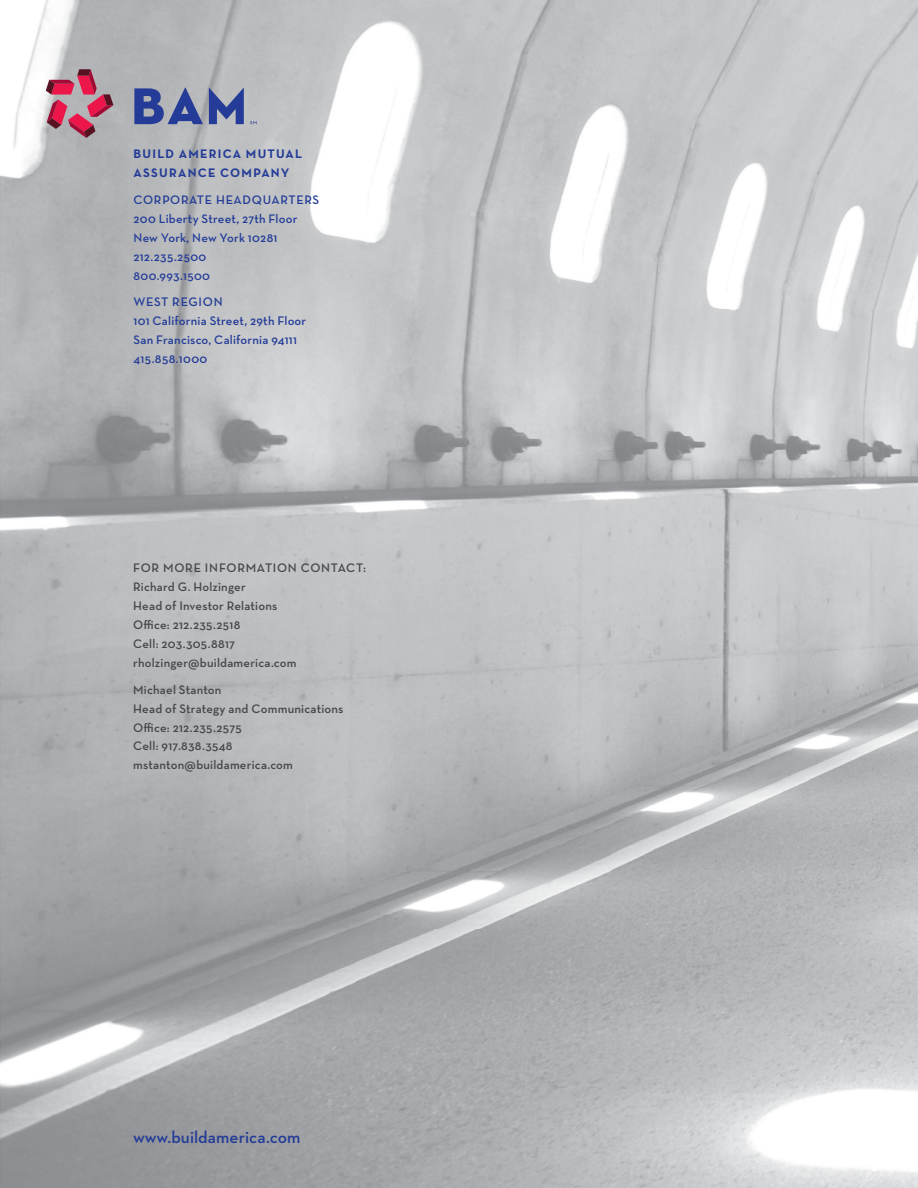
<style>
.page{position:relative;width:918px;height:1188px;background:#fff}
.page>*{position:absolute;margin:0;border:0;box-sizing:border-box;transform-origin:0 0}
.t1{font:600 17.25px "Neutraface Text";color:#243c97}
.t2{font:600 12.6px/18.9px "Neutraface Text";letter-spacing:.015em;color:#454647}
.t3{font:600 12.6px/18.9px "Neutraface Text";letter-spacing:.02em;color:#243c97}
.t4{font:700 12.6px/18.9px "Neutraface Text";letter-spacing:.095em;color:#243c97}
</style>
<div class="page">
<img style="left:0;top:0;width:918px;height:1188px">
<svg style="left:134px;top:87px;width:110px;height:37px;background:#6876a7"></svg>
<svg style="left:46px;top:69px;width:67px;height:69px;background:#b97789"></svg>
<svg style="left:250px;top:121px;width:7px;height:3px"></svg>
<p class="t4" style="left:134px;top:144px;width:170px">BUILD AMERICA MUTUAL<br>ASSURANCE COMPANY</p>
<p class="t3" style="left:134px;top:190px;width:187px">CORPORATE HEADQUARTERS<br>200 Liberty Street, 27th Floor<br>New York, New York 10281<br>212.235.2500<br>800.993.1500</p>
<p class="t3" style="left:134px;top:293px;width:174px">WEST REGION<br>101 California Street, 29th Floor<br>San Francisco, California 94111<br>415.858.1000</p>
<p class="t2" style="left:133px;top:559px;width:235px">FOR MORE INFORMATION CONTACT:<br>Richard G. Holzinger<br>Head of Investor Relations<br>Office: 212.235.2518<br>Cell: 203.305.8817 rholzinger@buildamerica.com</p>
<p class="t2" style="left:133px;top:680px;width:212px">Michael Stanton<br>Head of Strategy and Communications<br>Office: 212.235.2575<br>Cell: 917.838.3548 mstanton@buildamerica.com</p>
<h1 class="t1" style="left:133px;top:1126px;width:169px">www.buildamerica.com</h1>
</div>
